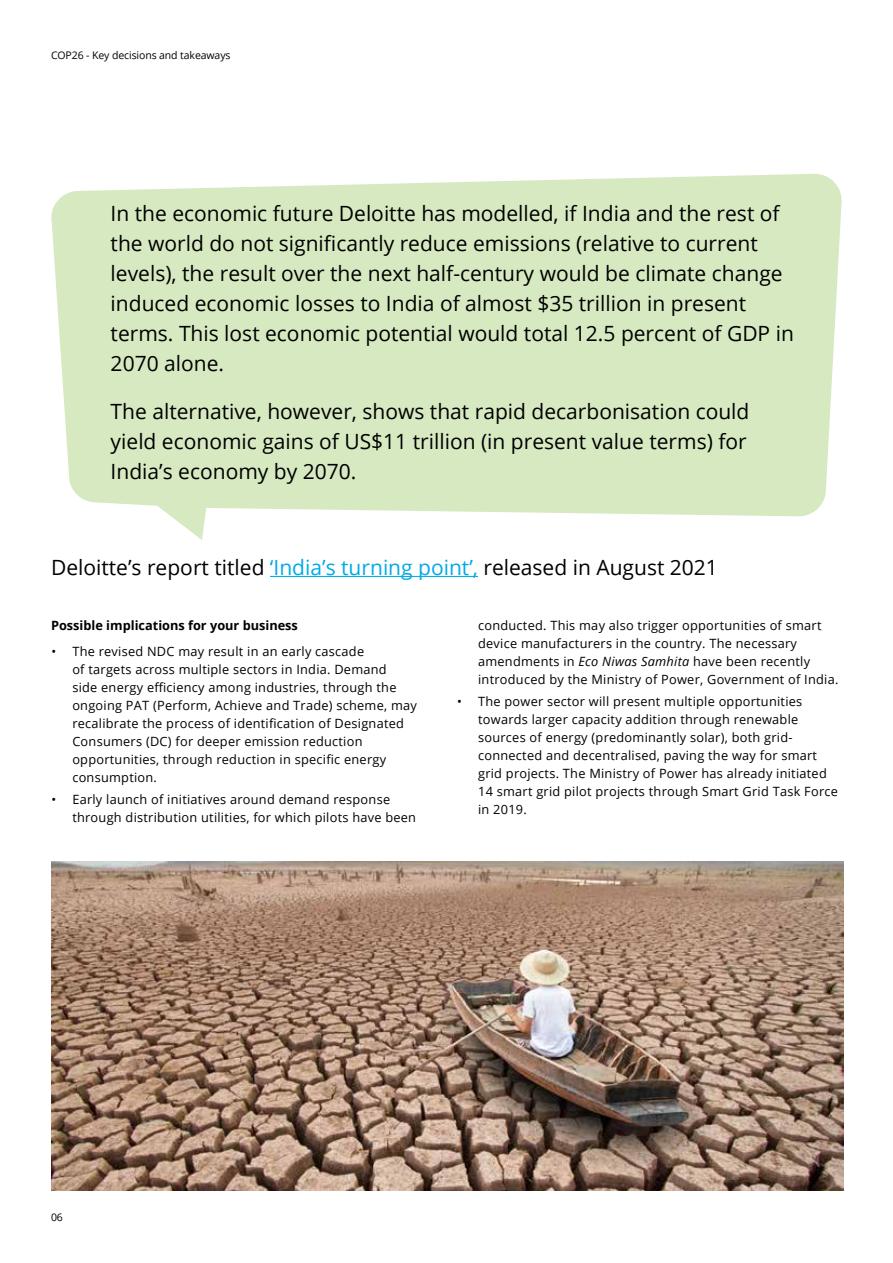
<style>
.page{position:relative;width:893px;height:1263px;background:#fff}
.page>*{position:absolute;margin:0;border:0;box-sizing:border-box;transform-origin:0 0}
.t1{font:21px/30px "Open Sans";color:#000}
.t2{font:12.75px/18px "Open Sans";letter-spacing:.02em;color:#000}
.t3{font:700 12.75px "Open Sans";color:#000}
.t4{font:10.5px "Open Sans";letter-spacing:-.01em;color:#000}
.s1{color:#00aae7}
.s2{font-style:italic}
</style>
<div class="page">
<hr style="left:270px;top:576px;width:208px;height:1px;background:#00aae7">
<img style="left:51px;top:861px;width:793px;height:329px">
<svg style="left:51px;top:173px;width:791px;height:367px;background:#daebc8"></svg>
<p class="t4" style="left:51px;top:48px;width:181px">COP26 - Key decisions and takeaways</p>
<p class="t1" style="left:111px;top:198px;width:685px">In the economic future Deloitte has modelled, if India and the rest of the world do not significantly reduce emissions (relative to current levels), the result over the next half-century would be climate change induced economic losses to India of almost $35 trillion in present terms. This lost economic potential would total 12.5 percent of GDP in 2070 alone.</p>
<h1 class="t1" style="left:111px;top:396px;width:640px">The alternative, however, shows that rapid decarbonisation could yield economic gains of US$11 trillion (in present value terms) for<br>India’s economy by 2070.</h1>
<h1 class="t1" style="left:51px;top:552px;width:668px">Deloitte’s report titled <span class="s1">‘India’s turning point’,</span> released in August 2021</h1>
<p class="t3" style="left:51px;top:616px;width:248px">Possible implications for your business</p>
<p class="t2" style="left:72px;top:642px;width:346px;text-indent:-21px">• The revised NDC may result in an early cascade<br>of targets across multiple sectors in India. Demand<br>side energy efficiency among industries, through the ongoing PAT (Perform, Achieve and Trade) scheme, may recalibrate the process of identification of Designated Consumers (DC) for deeper emission reduction opportunities, through reduction in specific energy consumption.</p>
<p class="t2" style="left:72px;top:790px;width:345px;text-indent:-21px">• Early launch of initiatives around demand response through distribution utilities, for which pilots have been</p>
<p class="t2" style="left:478px;top:616px;width:362px">conducted. This may also trigger opportunities of smart device manufacturers in the country. The necessary amendments in <span class="s2">Eco Niwas Samhita</span> have been recently introduced by the Ministry of Power, Government of India.</p>
<p class="t2" style="left:478px;top:692px;width:361px;text-indent:-21px">• The power sector will present multiple opportunities towards larger capacity addition through renewable sources of energy (predominantly solar), both grid&shy;connected and decentralised, paving the way for smart grid projects. The Ministry of Power has already initiated 14 smart grid pilot projects through Smart Grid Task Force in 2019.</p>
<p class="t4" style="left:51px;top:1210px;width:13px">06</p>
</div>
